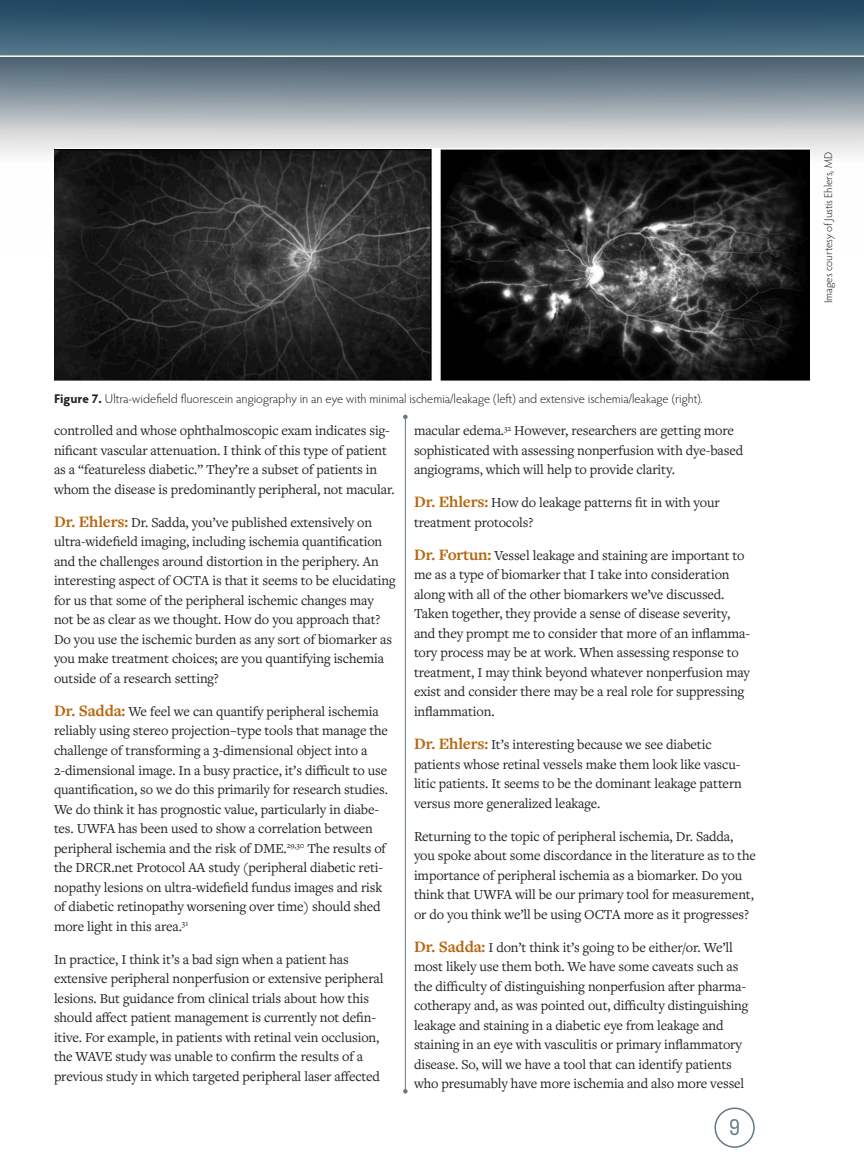
<style>
.page{position:relative;width:864px;height:1175px;background:#fff}
.page>*{position:absolute;margin:0;border:0;box-sizing:border-box;transform-origin:0 0}
.t1{font:300 21px "Stratos";color:#647882}
.body_text{font:14.25px/19.5px "Freight Text Pro";letter-spacing:-.01em;color:#231f20}
.figure_text{font:300 12.75px "Hypatia Sans Pro";color:#231f20}
.body_text-2{font:300 11.25px "Hypatia Sans Pro";color:#231f20}
.s1{font-weight:700}
.s2{font-weight:700;font-size:16.5px;color:#b66811}
</style>
<div class="page">
<svg style="left:0;top:0;width:864px;height:129px;background:#647b8b"></svg>
<hr style="left:0;top:55px;width:864px;height:2px;background:#fffde5">
<div style="left:714px;top:1107px;width:41px;height:40px;border:2px solid #647882;border-radius:50%"></div>
<hr style="left:405px;top:417px;width:1px;height:674px;background:#647882">
<svg style="left:403px;top:414px;width:5px;height:5px"></svg>
<svg style="left:403px;top:1089px;width:5px;height:4px"></svg>
<img style="left:54px;top:149px;width:756px;height:231px">
<p class="figure_text" style="left:54px;top:390px;width:650px"><span class="s1">Figure 7.</span> Ultra-widefield fluorescein angiography in an eye with minimal ischemia/leakage (left) and extensive ischemia/leakage (right).</p>
<p class="body_text" style="left:54px;top:420px;width:342px">controlled and whose ophthalmoscopic exam indicates sig&shy;nificant vascular attenuation. I think of this type of patient as a “featureless diabetic.” They’re a subset of patients in whom the disease is predominantly peripheral, not macular.</p>
<p class="body_text" style="left:54px;top:512px;width:343px"><span class="s2">Dr. Ehlers:</span> Dr. Sadda, you’ve published extensively on ultra-widefield imaging, including ischemia quantification and the challenges around distortion in the periphery. An interesting aspect of OCTA is that it seems to be elucidating for us that some of the peripheral ischemic changes may not be as clear as we thought. How do you approach that?<br>Do you use the ischemic burden as any sort of biomarker as you make treatment choices; are you quantifying ischemia outside of a research setting?</p>
<p class="body_text" style="left:54px;top:701px;width:336px"><span class="s2">Dr. Sadda:</span> We feel we can quantify peripheral ischemia reliably using stereo projection–type tools that manage the challenge of transforming a 3-dimensional object into a 2-dimensional image. In a busy practice, it’s difficult to use quantification, so we do this primarily for research studies.<br>We do think it has prognostic value, particularly in diabe&shy;tes. UWFA has been used to show a correlation between peripheral ischemia and the risk of DME.<sup>29,30</sup> The results of the DRCR.net Protocol AA study (peripheral diabetic reti&shy;nopathy lesions on ultra-widefield fundus images and risk of diabetic retinopathy worsening over time) should shed more light in this area.<sup>31</sup></p>
<p class="body_text" style="left:54px;top:948px;width:331px">In practice, I think it’s a bad sign when a patient has extensive peripheral nonperfusion or extensive peripheral lesions. But guidance from clinical trials about how this should affect patient management is currently not defin&shy;itive. For example, in patients with retinal vein occlusion, the WAVE study was unable to confirm the results of a previous study in which targeted peripheral laser affected</p>
<p class="body_text" style="left:414px;top:420px;width:331px">macular edema.<sup>32</sup> However, researchers are getting more sophisticated with assessing nonperfusion with dye-based angiograms, which will help to provide clarity.</p>
<p class="body_text" style="left:414px;top:492px;width:307px"><span class="s2">Dr. Ehlers:</span> How do leakage patterns fit in with your treatment protocols?</p>
<p class="body_text" style="left:414px;top:545px;width:338px"><span class="s2">Dr. Fortun:</span> Vessel leakage and staining are important to me as a type of biomarker that I take into consideration along with all of the other biomarkers we’ve discussed.<br>Taken together, they provide a sense of disease severity, and they prompt me to consider that more of an inflamma&shy;tory process may be at work. When assessing response to treatment, I may think beyond whatever nonperfusion may exist and consider there may be a real role for suppressing inflammation.</p>
<p class="body_text" style="left:414px;top:734px;width:329px"><span class="s2">Dr. Ehlers:</span> It’s interesting because we see diabetic patients whose retinal vessels make them look like vascu&shy;litic patients. It seems to be the dominant leakage pattern versus more generalized leakage.</p>
<p class="body_text" style="left:414px;top:825px;width:343px">Returning to the topic of peripheral ischemia, Dr. Sadda, you spoke about some discordance in the literature as to the importance of peripheral ischemia as a biomarker. Do you think that UWFA will be our primary tool for measurement, or do you think we’ll be using OCTA more as it progresses?</p>
<p class="body_text" style="left:414px;top:936px;width:336px"><span class="s2">Dr. Sadda:</span> I don’t think it’s going to be either/or. We’ll most likely use them both. We have some caveats such as the difficulty of distinguishing nonperfusion after pharma&shy;cotherapy and, as was pointed out, difficulty distinguishing leakage and staining in a diabetic eye from leakage and staining in an eye with vasculitis or primary inflammatory disease. So, will we have a tool that can identify patients who presumably have more ischemia and also more vessel</p>
<p class="t1" style="left:729px;top:1110px;width:13px">9</p>
<p class="body_text-2" style="left:821px;top:303px;width:153px;rotate:-90deg">Images courtesy of Justis Ehlers, MD</p>
</div>
